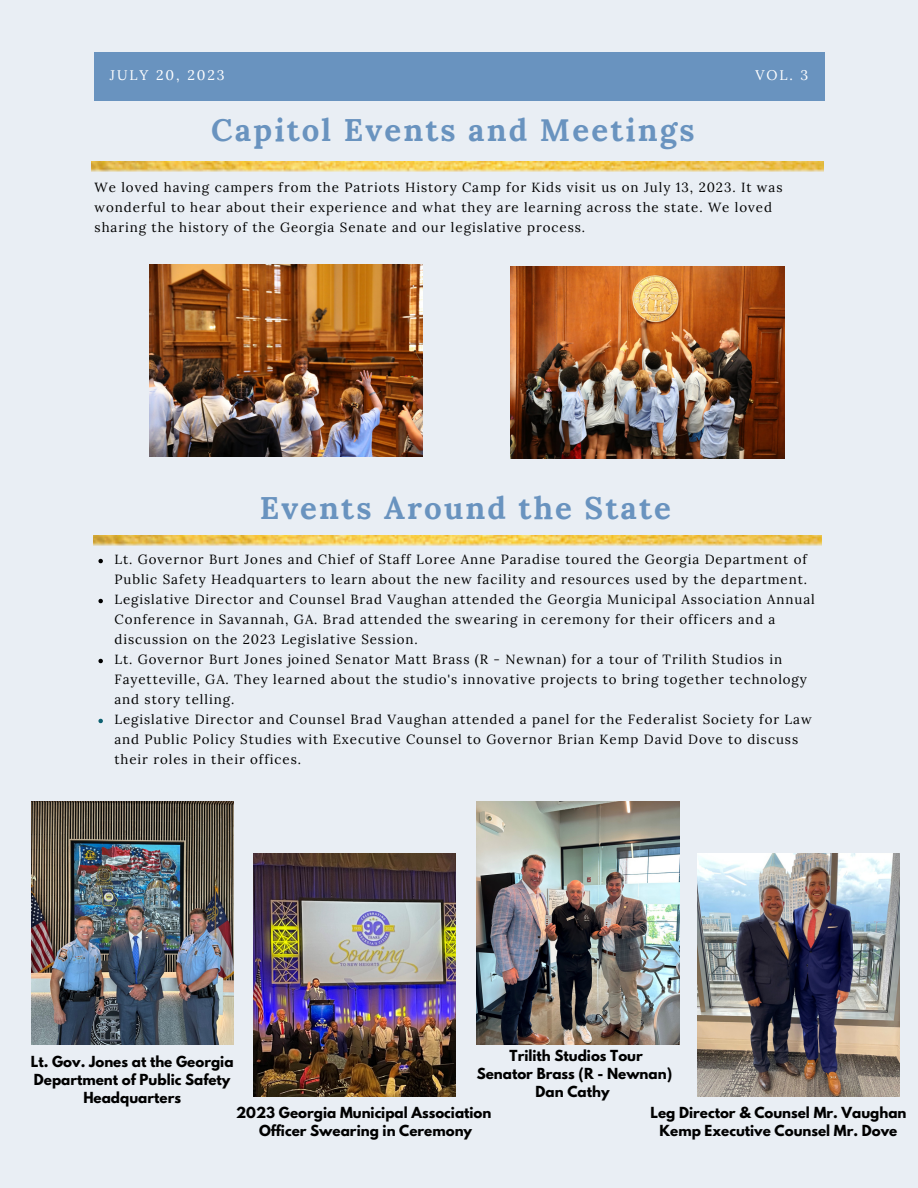
<style>
.page{position:relative;width:918px;height:1188px;background:#e9eef4}
.page>*{position:absolute;margin:0;border:0;box-sizing:border-box;transform-origin:0 0}
.t1{font:700 31.2px "Lora";letter-spacing:.07em;color:#6993bf}
.t2{font:13.95px "Lora";letter-spacing:.14em;color:#fff}
.t3{font:700 13.5px/18px "League Spartan";color:#000;text-align:center}
.t4{font:13.35px/20px "Lora";letter-spacing:.07em;color:#000}
</style>
<div class="page">
<div style="left:95px;top:53px;width:730px;height:47px;background:#6993bf"></div>
<img style="left:92px;top:161px;width:731px;height:11px">
<img style="left:94px;top:535px;width:728px;height:64px">
<img style="left:253px;top:854px;width:203px;height:243px">
<img style="left:31px;top:802px;width:203px;height:243px">
<img style="left:697px;top:854px;width:203px;height:243px">
<img style="left:477px;top:802px;width:202px;height:243px">
<img style="left:511px;top:267px;width:273px;height:192px">
<img style="left:149px;top:264px;width:274px;height:193px">
<svg style="left:98px;top:559px;width:5px;height:4px"></svg>
<svg style="left:98px;top:599px;width:5px;height:4px"></svg>
<svg style="left:98px;top:659px;width:5px;height:4px"></svg>
<svg style="left:98px;top:719px;width:5px;height:4px"></svg>
<p class="t2" style="left:110px;top:66px;width:116px">JULY 20, 2023</p>
<p class="t2" style="left:755px;top:66px;width:55px">VOL. 3</p>
<p class="t1" style="left:211px;top:110px;width:485px">Capitol Events and Meetings</p>
<p class="t4" style="left:95px;top:177px;width:689px">We loved having campers from the Patriots History Camp for Kids visit us on July 13, 2023. It was wonderful to hear about their experience and what they are learning across the state. We loved sharing the history of the Georgia Senate and our legislative process.</p>
<p class="t1" style="left:260px;top:487px;width:413px">Events Around the State</p>
<p class="t4" style="left:114px;top:550px;width:694px">Lt. Governor Burt Jones and Chief of Staff Loree Anne Paradise toured the Georgia Department of<br>Public Safety Headquarters to learn about the new facility and resources used by the department.</p>
<p class="t4" style="left:114px;top:590px;width:702px">Legislative Director and Counsel Brad Vaughan attended the Georgia Municipal Association Annual<br>Conference in Savannah, GA. Brad attended the swearing in ceremony for their officers and a discussion on the 2023 Legislative Session.</p>
<p class="t4" style="left:114px;top:649px;width:694px">Lt. Governor Burt Jones joined Senator Matt Brass (R - Newnan) for a tour of Trilith Studios in<br>Fayetteville, GA. They learned about the studio's innovative projects to bring together technology and story telling.</p>
<p class="t4" style="left:114px;top:709px;width:699px">Legislative Director and Counsel Brad Vaughan attended a panel for the Federalist Society for Law and Public Policy Studies with Executive Counsel to Governor Brian Kemp David Dove to discuss their roles in their offices.</p>
<p class="t3" style="left:510px;top:1048px;width:135px">Trilith Studios Tour</p>
<p class="t3" style="left:477px;top:1066px;width:197px">Senator Brass (R - Newnan)</p>
<p class="t3" style="left:536px;top:1084px;width:75px">Dan Cathy</p>
<p class="t3" style="left:651px;top:1106px;width:257px">Leg Director &amp; Counsel Mr. Vaughan</p>
<p class="t3" style="left:660px;top:1124px;width:239px">Kemp Executive Counsel Mr. Dove</p>
<p class="t3" style="left:31px;top:1054px;width:204px">Lt. Gov. Jones at the Georgia</p>
<p class="t3" style="left:34px;top:1072px;width:198px">Department of Public Safety<br>Headquarters</p>
<p class="t3" style="left:236px;top:1106px;width:257px">2023 Georgia Municipal Association</p>
<p class="t3" style="left:259px;top:1124px;width:215px">Officer Swearing in Ceremony</p>
</div>
